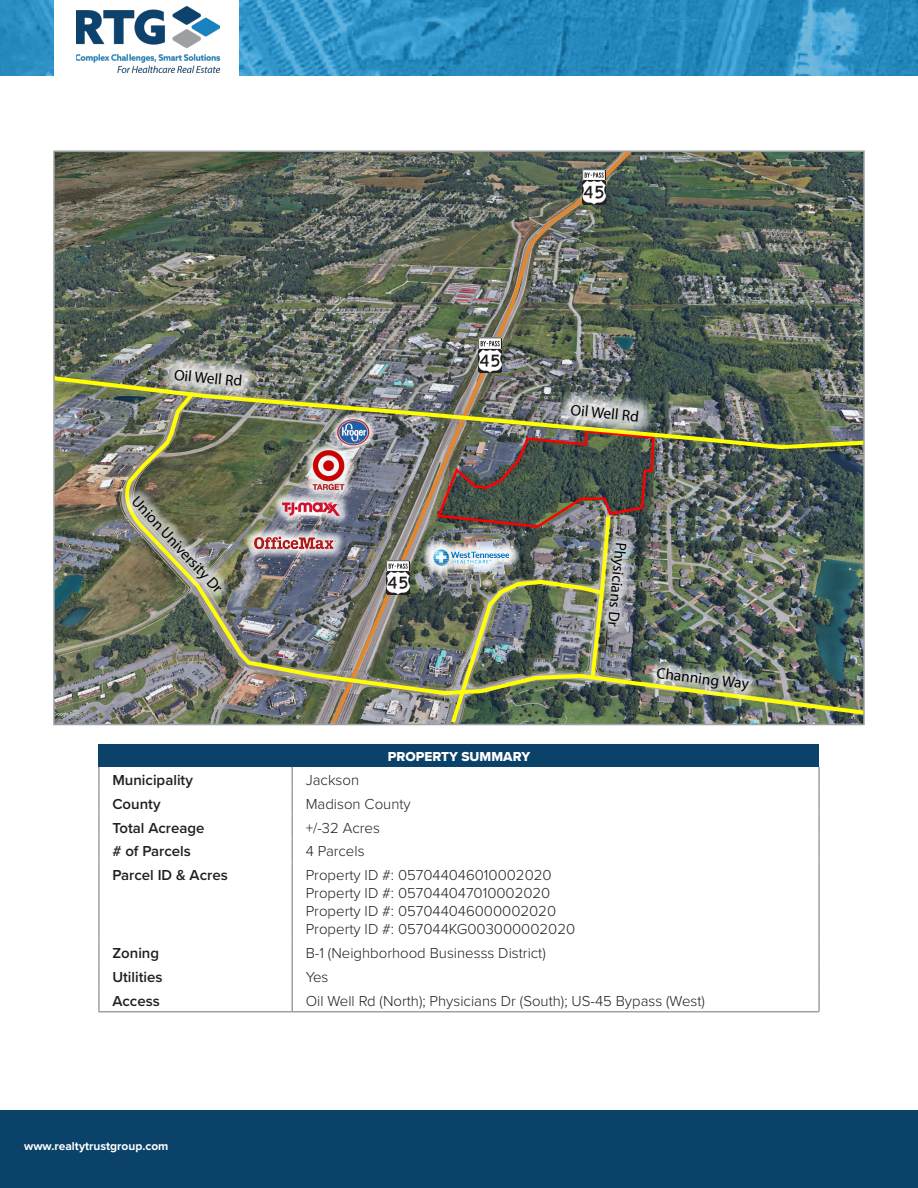
<style>
.page{position:relative;width:918px;height:1188px;background:#fff}
.page>*{position:absolute;margin:0;border:0;box-sizing:border-box;transform-origin:0 0}
.t1{font:15.45px "Myriad Pro";color:#000}
.t2{font:300 15px "Proxima Nova";color:#231f20}
.t3{font:600 15px "Proxima Nova";color:#231f20}
.t4{font:13.5px "Proxima Nova Extrabld";color:#fff}
.t5{font:700 12px "Proxima Nova";color:#fff}
</style>
<div class="page">
<svg style="left:0;top:0;width:918px;height:76px;background:#2c8fc3"></svg>
<div style="left:54px;top:0;width:185px;height:117px;background:#fff"></div>
<img style="left:76px;top:6px;width:143px;height:66px">
<div style="left:0;top:1111px;width:918px;height:77px;background:#0a426a"></div>
<div style="left:99px;top:744px;width:720px;height:23px;background:#0a426a"></div>
<hr style="left:818px;top:767px;width:2px;height:24px;background:#9ca2a3">
<hr style="left:818px;top:791px;width:2px;height:24px;background:#9ca2a3">
<hr style="left:818px;top:815px;width:2px;height:24px;background:#9ca2a3">
<hr style="left:818px;top:839px;width:2px;height:23px;background:#9ca2a3">
<hr style="left:818px;top:862px;width:2px;height:78px;background:#9ca2a3">
<hr style="left:818px;top:940px;width:2px;height:24px;background:#9ca2a3">
<hr style="left:818px;top:964px;width:2px;height:24px;background:#9ca2a3">
<hr style="left:818px;top:988px;width:2px;height:24px;background:#9ca2a3">
<hr style="left:98px;top:767px;width:2px;height:24px;background:#9ca2a3">
<hr style="left:291px;top:767px;width:2px;height:24px;background:#9ca2a3">
<hr style="left:98px;top:791px;width:2px;height:24px;background:#9ca2a3">
<hr style="left:291px;top:791px;width:2px;height:24px;background:#9ca2a3">
<hr style="left:98px;top:815px;width:2px;height:24px;background:#9ca2a3">
<hr style="left:291px;top:815px;width:2px;height:24px;background:#9ca2a3">
<hr style="left:98px;top:839px;width:2px;height:23px;background:#9ca2a3">
<hr style="left:291px;top:839px;width:2px;height:23px;background:#9ca2a3">
<hr style="left:98px;top:862px;width:2px;height:78px;background:#9ca2a3">
<hr style="left:291px;top:862px;width:2px;height:78px;background:#9ca2a3">
<hr style="left:98px;top:940px;width:2px;height:24px;background:#9ca2a3">
<hr style="left:291px;top:940px;width:2px;height:24px;background:#9ca2a3">
<hr style="left:98px;top:964px;width:2px;height:24px;background:#9ca2a3">
<hr style="left:291px;top:964px;width:2px;height:24px;background:#9ca2a3">
<hr style="left:98px;top:988px;width:2px;height:24px;background:#9ca2a3">
<hr style="left:291px;top:988px;width:2px;height:24px;background:#9ca2a3">
<img style="left:56px;top:153px;width:806px;height:331px">
<img style="left:329px;top:153px;width:308px;height:221px">
<img style="left:56px;top:374px;width:806px;height:77px">
<img style="left:118px;top:387px;width:744px;height:335px">
<img style="left:436px;top:429px;width:220px;height:293px">
<img style="left:301px;top:438px;width:56px;height:65px">
<img style="left:306px;top:444px;width:45px;height:43px">
<img style="left:312px;top:448px;width:34px;height:39px">
<img style="left:284px;top:487px;width:69px;height:42px">
<img style="left:284px;top:524px;width:64px;height:37px">
<img style="left:284px;top:530px;width:59px;height:25px">
<img style="left:284px;top:535px;width:61px;height:13px">
<img style="left:328px;top:410px;width:51px;height:45px">
<img style="left:334px;top:416px;width:39px;height:32px">
<img style="left:336px;top:417px;width:34px;height:29px">
<img style="left:386px;top:560px;width:23px;height:35px">
<img style="left:478px;top:338px;width:24px;height:34px">
<img style="left:583px;top:169px;width:23px;height:35px">
<img style="left:152px;top:346px;width:114px;height:62px">
<img style="left:160px;top:354px;width:96px;height:50px">
<img style="left:549px;top:381px;width:114px;height:63px">
<img style="left:557px;top:389px;width:96px;height:50px">
<img style="left:56px;top:487px;width:228px;height:235px">
<img style="left:639px;top:656px;width:223px;height:2px">
<img style="left:639px;top:658px;width:223px;height:64px">
<img style="left:479px;top:524px;width:157px;height:198px">
<hr style="left:99px;top:1011px;width:720px;height:1px;background:#9ca2a3">
<p class="t1" style="left:175px;top:365px;width:70px;rotate:5deg">Oil Well Rd</p>
<p class="t1" style="left:141px;top:492px;width:127px;rotate:47deg">Union University Dr</p>
<p class="t1" style="left:572px;top:400px;width:70px;rotate:6deg">Oil Well Rd</p>
<p class="t4" style="left:388px;top:746px;width:144px">PROPERTY SUMMARY</p>
<p class="t1" style="left:631px;top:543px;width:86px;rotate:96deg">Physicians Dr</p>
<p class="t1" style="left:658px;top:663px;width:94px;rotate:7deg">Channing Way</p>
<p class="t3" style="left:112px;top:769px;width:82px">Municipality</p>
<p class="t2" style="left:306px;top:769px;width:55px">Jackson</p>
<p class="t3" style="left:112px;top:792px;width:50px">County</p>
<p class="t2" style="left:306px;top:792px;width:107px">Madison County</p>
<p class="t3" style="left:112px;top:816px;width:94px">Total Acreage</p>
<p class="t2" style="left:306px;top:816px;width:76px">+/-32 Acres</p>
<p class="t3" style="left:112px;top:840px;width:80px"># of Parcels</p>
<p class="t2" style="left:306px;top:840px;width:60px">4 Parcels</p>
<p class="t3" style="left:112px;top:864px;width:117px">Parcel ID &amp; Acres</p>
<p class="t2" style="left:306px;top:864px;width:247px">Property ID #: 057044046010002020</p>
<p class="t2" style="left:306px;top:882px;width:246px">Property ID #: 057044047010002020</p>
<p class="t2" style="left:306px;top:900px;width:252px">Property ID #: 057044046000002020</p>
<p class="t2" style="left:306px;top:918px;width:271px">Property ID #: 057044KG003000002020</p>
<p class="t3" style="left:112px;top:942px;width:48px">Zoning</p>
<p class="t2" style="left:306px;top:942px;width:242px">B-1 (Neighborhood Businesss District)</p>
<p class="t3" style="left:112px;top:966px;width:52px">Utilities</p>
<p class="t2" style="left:306px;top:966px;width:24px">Yes</p>
<p class="t3" style="left:112px;top:990px;width:49px">Access</p>
<p class="t2" style="left:306px;top:990px;width:401px">Oil Well Rd (North); Physicians Dr (South); US-45 Bypass (West)</p>
<p class="t5" style="left:24px;top:1137px;width:146px">www.realtytrustgroup.com</p>
</div>
